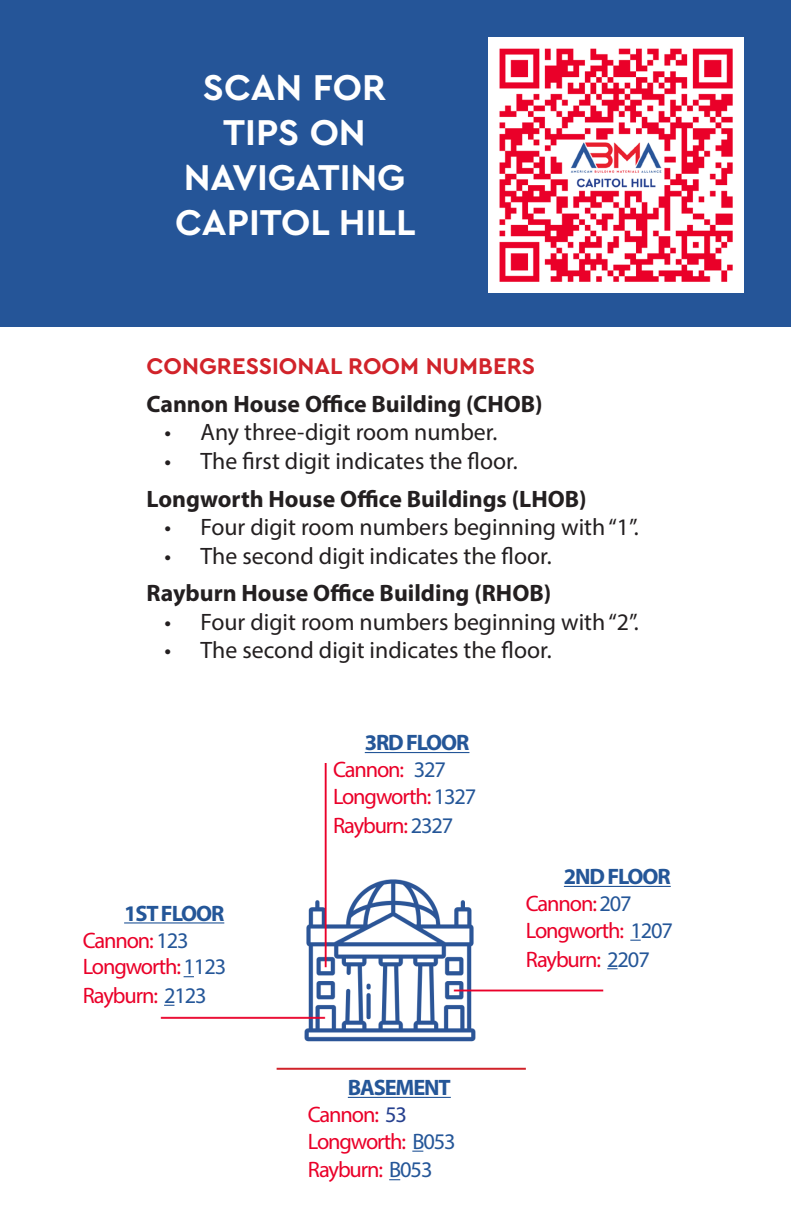
<style>
.page{position:relative;width:792px;height:1224px;background:#fff}
.page>*{position:absolute;margin:0;border:0;box-sizing:border-box;transform-origin:0 0}
.Title_1{font:700 37.6px/45px "Cera Pro";color:#fff;text-align:center}
.t1{font:23.8px "Myriad Pro";color:#231f20}
.t2{font:700 23.8px "Myriad Pro";color:#231f20}
.t3{font:700 23.8px "Cera Pro";color:#d1232a}
.t4{font:22.4px "Myriad Pro";letter-spacing:-.05em;color:#ea0029}
.t5{font:700 22.4px "Myriad Pro";letter-spacing:-.05em;color:#245698}
.s1{color:#245698}
.s2{color:#253f8e}
</style>
<div class="page">
<div style="left:0;top:0;width:791px;height:327px;background:#255598"></div>
<img style="left:160px;top:752px;width:462px;height:429px">
<img style="left:488px;top:38px;width:255px;height:254px">
<hr style="left:124px;top:922px;width:100px;height:2px;background:#245698">
<hr style="left:564px;top:886px;width:107px;height:1px;background:#245698">
<div style="left:198px;top:713px;width:183px;height:50px;background:#fff"></div>
<hr style="left:365px;top:752px;width:104px;height:1px;background:#245698">
<div style="left:266px;top:1069px;width:260px;height:64px;background:#fff"></div>
<hr style="left:348px;top:1097px;width:103px;height:1px;background:#245698">
<hr style="left:277px;top:1068px;width:249px;height:2px;background:#d1232a">
<p class="Title_1" style="left:184px;top:63px;width:223px">SCAN FOR<br>TIPS ON<br>NAVIGATING</p>
<p class="Title_1" style="left:175px;top:198px;width:242px">CAPITOL HILL</p>
<p class="t3" style="left:147px;top:350px;width:390px">CONGRESSIONAL ROOM NUMBERS</p>
<p class="t2" style="left:147px;top:388px;width:398px">Cannon House Office Building (CHOB)</p>
<p class="t1" style="left:165px;top:418px;width:334px">• Any three-digit room number.</p>
<p class="t1" style="left:165px;top:446px;width:355px">• The first digit indicates the floor.</p>
<p class="t2" style="left:147px;top:483px;width:442px">Longworth House Office Buildings (LHOB)</p>
<p class="t1" style="left:165px;top:512px;width:476px">• Four digit room numbers beginning with “1”.</p>
<p class="t1" style="left:165px;top:541px;width:389px">• The second digit indicates the floor.</p>
<p class="t2" style="left:147px;top:578px;width:406px">Rayburn House Office Building (RHOB)</p>
<p class="t1" style="left:165px;top:607px;width:476px">• Four digit room numbers beginning with “2”.</p>
<p class="t1" style="left:165px;top:636px;width:389px">• The second digit indicates the floor.</p>
<p class="t5" style="left:124px;top:899px;width:102px">1ST FLOOR</p>
<p class="t4" style="left:83px;top:926px;width:107px">Cannon: <span class="s1">123</span></p>
<p class="t4" style="left:83px;top:953px;width:145px">Longworth: <span class="s1">1123</span></p>
<p class="t4" style="left:83px;top:982px;width:125px">Rayburn: <span class="s1">2123</span></p>
<p class="t5" style="left:365px;top:728px;width:106px">3RD FLOOR</p>
<p class="t4" style="left:333px;top:756px;width:115px">Cannon: <span class="s1">327</span></p>
<p class="t4" style="left:333px;top:783px;width:145px">Longworth: <span class="s1">1327</span></p>
<p class="t4" style="left:333px;top:811px;width:122px">Rayburn: <span class="s1">2327</span></p>
<p class="t5" style="left:348px;top:1073px;width:104px">BASEMENT</p>
<p class="t4" style="left:308px;top:1101px;width:101px">Cannon: <span class="s2">53</span></p>
<p class="t4" style="left:308px;top:1128px;width:149px">Longworth: <span class="s1">B053</span></p>
<p class="t4" style="left:308px;top:1156px;width:126px">Rayburn: <span class="s1">B053</span></p>
<p class="t5" style="left:564px;top:862px;width:108px">2ND FLOOR</p>
<p class="t4" style="left:526px;top:890px;width:107px">Cannon: <span class="s1">207</span></p>
<p class="t4" style="left:526px;top:917px;width:149px">Longworth: <span class="s1">1207</span></p>
<p class="t4" style="left:526px;top:945px;width:125px">Rayburn: <span class="s1">2207</span></p>
</div>
